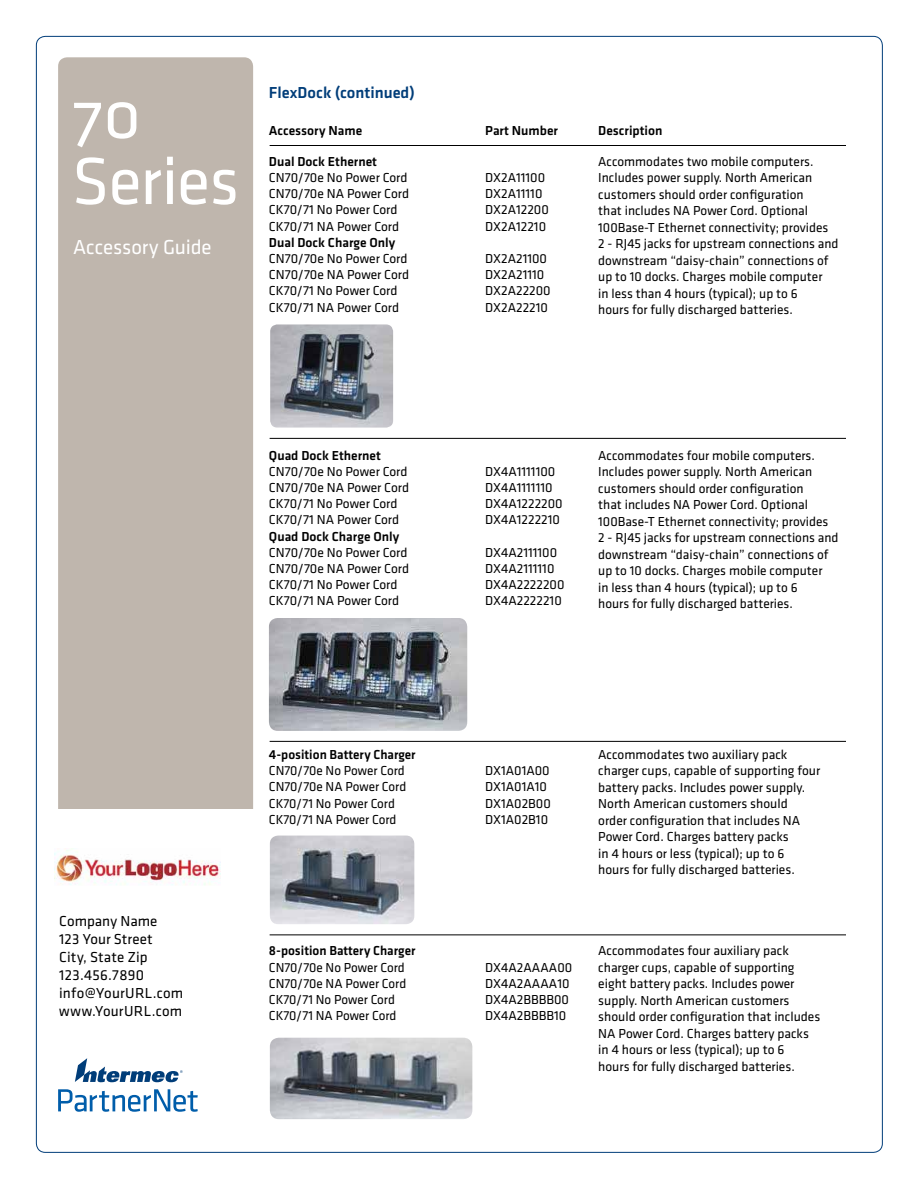
<style>
.page{position:relative;width:918px;height:1188px;background:#fff}
.page>*{position:absolute;margin:0;border:0;box-sizing:border-box;transform-origin:0 0}
.t1{font:69px/66px "Klavika";letter-spacing:-.015em;color:#fff}
.t2{font:21px "Klavika";letter-spacing:-.01em;color:#fff}
.t3{font:500 16.5px "Klavika";color:#003d79}
.t4{font:15px/18px "Klavika";letter-spacing:.01em;color:#000}
.t5{font:13.5px/16.2px "Klavika";color:#000}
.t6{font:500 13.5px "Klavika";color:#000}
</style>
<div class="page">
<div style="left:58px;top:57px;width:195px;height:1073px;background:#bfb6ad;border-radius:9px"></div>
<hr style="left:270px;top:145px;width:576px;height:1px;background:#000">
<hr style="left:270px;top:438px;width:576px;height:1px;background:#000">
<img style="left:270px;top:836px;width:144px;height:88px">
<img style="left:270px;top:1038px;width:202px;height:81px">
<img style="left:270px;top:324px;width:123px;height:104px">
<img style="left:269px;top:618px;width:198px;height:113px">
<hr style="left:270px;top:741px;width:576px;height:1px;background:#000">
<hr style="left:270px;top:934px;width:576px;height:1px;background:#000">
<div style="left:54px;top:809px;width:205px;height:328px;background:#fff"></div>
<svg style="left:75px;top:1058px;width:108px;height:24px"></svg>
<svg style="left:58px;top:1089px;width:140px;height:23px"></svg>
<img style="left:54px;top:850px;width:166px;height:35px">
<h1 class="t1" style="left:72px;top:80px;width:169px">70<br>Series</h1>
<h2 class="t2" style="left:73px;top:233px;width:140px">Accessory Guide</h2>
<p class="t3" style="left:269px;top:82px;width:148px">FlexDock (continued)</p>
<p class="t6" style="left:269px;top:122px;width:95px">Accessory Name</p>
<p class="t6" style="left:485px;top:122px;width:74px">Part Number</p>
<p class="t6" style="left:598px;top:122px;width:66px">Description</p>
<p class="t6" style="left:269px;top:152px;width:110px">Dual Dock Ethernet</p>
<p class="t5" style="left:269px;top:169px;width:142px">CN70/70e No Power Cord<br>CN70/70e NA Power Cord<br>CK70/71 No Power Cord<br>CK70/71 NA Power Cord</p>
<p class="t6" style="left:269px;top:233px;width:128px">Dual Dock Charge Only</p>
<p class="t5" style="left:269px;top:250px;width:142px">CN70/70e No Power Cord<br>CN70/70e NA Power Cord<br>CK70/71 No Power Cord<br>CK70/71 NA Power Cord</p>
<p class="t5" style="left:598px;top:153px;width:242px">Accommodates two mobile computers.<br>Includes power supply. North American customers should order configuration<br>that includes NA Power Cord. Optional 100Base-T Ethernet connectivity; provides<br>2 - RJ45 jacks for upstream connections and downstream “daisy-chain” connections of up to 10 docks. Charges mobile computer<br>in less than 4 hours (typical); up to 6<br>hours for fully discharged batteries.</p>
<p class="t5" style="left:485px;top:169px;width:65px">DX2A11100<br>DX2A11110<br>DX2A12200<br>DX2A12210</p>
<p class="t5" style="left:485px;top:250px;width:67px">DX2A21100<br>DX2A21110<br>DX2A22200<br>DX2A22210</p>
<p class="t6" style="left:269px;top:446px;width:114px">Quad Dock Ethernet</p>
<p class="t5" style="left:269px;top:463px;width:142px">CN70/70e No Power Cord<br>CN70/70e NA Power Cord<br>CK70/71 No Power Cord<br>CK70/71 NA Power Cord</p>
<p class="t6" style="left:269px;top:527px;width:132px">Quad Dock Charge Only</p>
<p class="t5" style="left:269px;top:544px;width:142px">CN70/70e No Power Cord<br>CN70/70e NA Power Cord<br>CK70/71 No Power Cord<br>CK70/71 NA Power Cord</p>
<p class="t5" style="left:485px;top:463px;width:79px">DX4A1111100<br>DX4A1111110<br>DX4A1222200<br>DX4A1222210</p>
<p class="t5" style="left:485px;top:544px;width:81px">DX4A2111100<br>DX4A2111110<br>DX4A2222200<br>DX4A2222210</p>
<p class="t5" style="left:598px;top:447px;width:242px">Accommodates four mobile computers.<br>Includes power supply. North American customers should order configuration<br>that includes NA Power Cord. Optional 100Base-T Ethernet connectivity; provides<br>2 - RJ45 jacks for upstream connections and downstream “daisy-chain” connections of up to 10 docks. Charges mobile computer<br>in less than 4 hours (typical); up to 6<br>hours for fully discharged batteries.</p>
<p class="t4" style="left:59px;top:911px;width:126px">Company Name<br>123 Your Street<br>City, State Zip<br>123.456.7890 info@YourURL.com www.YourURL.com</p>
<p class="t6" style="left:269px;top:745px;width:148px">4-position Battery Charger</p>
<p class="t5" style="left:269px;top:762px;width:139px">CN70/70e No Power Cord<br>CN70/70e NA Power Cord<br>CK70/71 No Power Cord<br>CK70/71 NA Power Cord</p>
<p class="t5" style="left:485px;top:762px;width:67px">DX1A01A00<br>DX1A01A10<br>DX1A02B00<br>DX1A02B10</p>
<p class="t5" style="left:598px;top:746px;width:223px">Accommodates two auxiliary pack charger cups, capable of supporting four battery packs. Includes power supply.<br>North American customers should<br>order configuration that includes NA Power Cord. Charges battery packs<br>in 4 hours or less (typical); up to 6<br>hours for fully discharged batteries.</p>
<p class="t6" style="left:269px;top:942px;width:148px">8-position Battery Charger</p>
<p class="t5" style="left:269px;top:959px;width:139px">CN70/70e No Power Cord<br>CN70/70e NA Power Cord<br>CK70/71 No Power Cord<br>CK70/71 NA Power Cord</p>
<p class="t5" style="left:485px;top:959px;width:88px">DX4A2AAAA00<br>DX4A2AAAA10<br>DX4A2BBBB00<br>DX4A2BBBB10</p>
<p class="t5" style="left:598px;top:942px;width:224px">Accommodates four auxiliary pack charger cups, capable of supporting eight battery packs. Includes power supply. North American customers should order configuration that includes NA Power Cord. Charges battery packs in 4 hours or less (typical); up to 6<br>hours for fully discharged batteries.</p>
</div>
